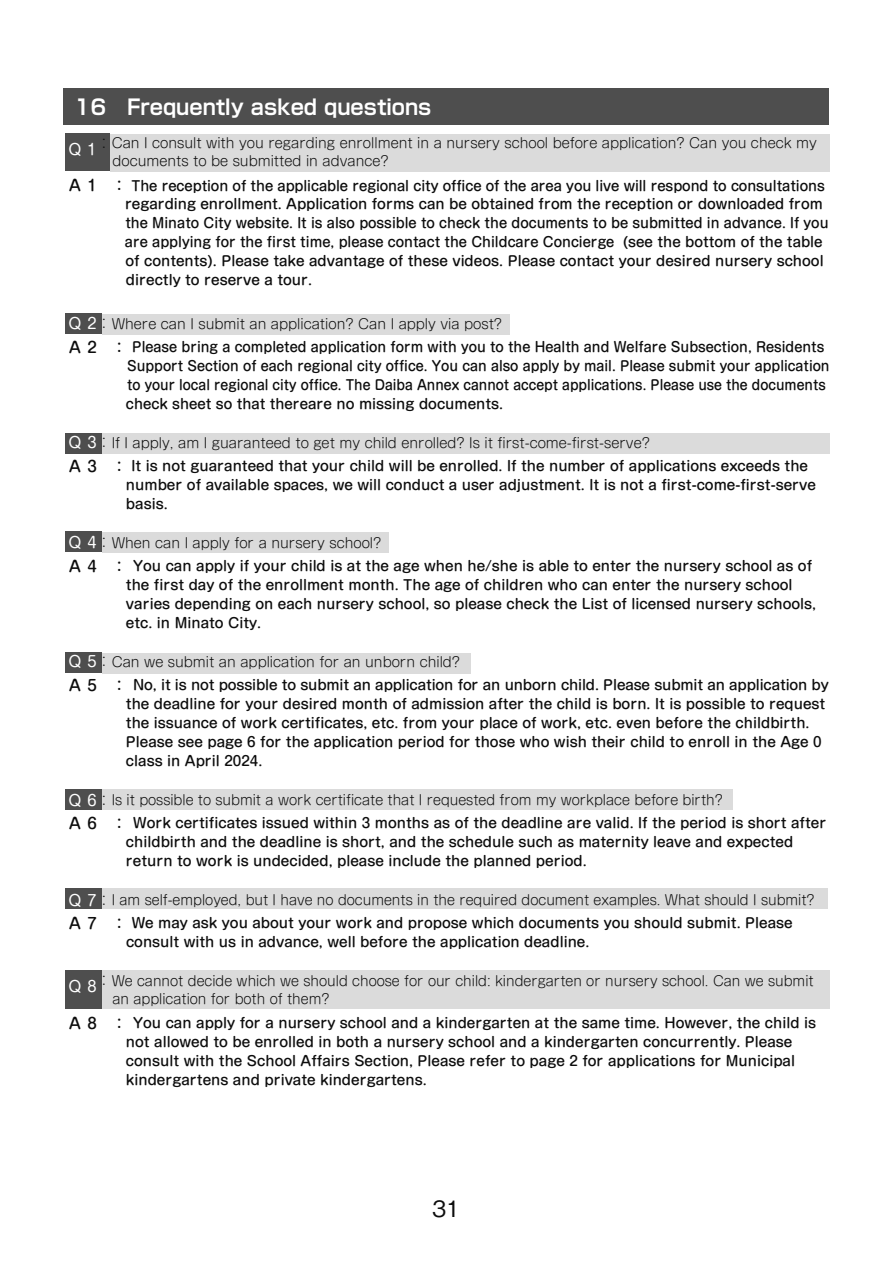
<style>
.page{position:relative;width:893px;height:1263px;background:#fff}
.page>*{position:absolute;margin:0;border:0;box-sizing:border-box;transform-origin:0 0}
.t1{font:500 22.5px "Gothic BBB Pro";color:#0d0d0d}
.t2{font:700 21px "Shin Go Pro De";color:#fff}
.t3{font:500 13.5px/19.2px "Shin M Go Pro";color:#0d0d0d}
.t4{font:300 13.5px/18.5px "Shin M Go Pro";color:#0d0d0d}
.t5{font:500 13.5px/19.2px "Shin M Go Pro";color:#0d0d0d;scale:.94 1}
.t6{font:500 13.5px "Shin M Go Pro";color:#0d0d0d;scale:.96 1}
.t7{font:500 13.5px/23.4px "Shin M Go Pro";color:#0d0d0d;scale:.95 1}
.s1{font-weight:400;font-size:15px;color:#fff}
.s2{font-size:15px}
.s3{font-weight:300;font-size:15px}
.s4{font-weight:300}
.s5{font-weight:500;font-size:15px}
.s6{font-weight:500}
</style>
<div class="page">
<div style="left:65px;top:433px;width:37px;height:20px;background:#4e4e4e"></div>
<div style="left:102px;top:433px;width:727px;height:20px;background:#dbdbdb"></div>
<div style="left:65px;top:653px;width:37px;height:20px;background:#4e4e4e"></div>
<div style="left:102px;top:653px;width:369px;height:20px;background:#dbdbdb"></div>
<div style="left:65px;top:789px;width:37px;height:20px;background:#4e4e4e"></div>
<div style="left:102px;top:790px;width:631px;height:20px;background:#dbdbdb"></div>
<div style="left:65px;top:889px;width:37px;height:20px;background:#4e4e4e"></div>
<div style="left:102px;top:889px;width:726px;height:20px;background:#dbdbdb"></div>
<div style="left:65px;top:970px;width:37px;height:39px;background:#4e4e4e"></div>
<div style="left:102px;top:970px;width:727px;height:39px;background:#dbdbdb"></div>
<div style="left:65px;top:314px;width:37px;height:20px;background:#4e4e4e"></div>
<div style="left:102px;top:314px;width:407px;height:20px;background:#dbdbdb"></div>
<div style="left:65px;top:532px;width:37px;height:20px;background:#4e4e4e"></div>
<div style="left:102px;top:532px;width:286px;height:20px;background:#dbdbdb"></div>
<div style="left:65px;top:134px;width:45px;height:37px;background:#4e4e4e"></div>
<div style="left:110px;top:134px;width:719px;height:38px;background:#dbdbdb"></div>
<div style="left:63px;top:88px;width:765px;height:36px;background:#4e4e4e"></div>
<h2 class="t2" style="left:74px;top:90px;width:359px">16　Frequently asked questions</h2>
<p class="t4" style="left:112px;top:132px;width:706px;text-indent:-45px"><span class="s1">Ｑ 1</span><span class="s2">：</span>Can I consult with you regarding enrollment in a nursery school before application? Can you check my documents to be submitted in advance?</p>
<p class="t3" style="left:67px;top:174px;width:759px"><span class="s2">Ａ 1　：</span> The reception of the applicable regional city office of the area you live will respond to consultations</p>
<p class="t3" style="left:125px;top:193px;width:699px">regarding enrollment. Application forms can be obtained from the reception or downloaded from</p>
<p class="t6" style="left:125px;top:212px;width:734px">the Minato City website. It is also possible to check the documents to be submitted in advance. If you</p>
<p class="t6" style="left:125px;top:231px;width:728px">are applying for the first time, please contact the Childcare Concierge (see the bottom of the table</p>
<p class="t3" style="left:125px;top:250px;width:700px">of contents). Please take advantage of these videos. Please contact your desired nursery school</p>
<p class="t3" style="left:67px;top:269px;width:246px">　　　　 directly to reserve a tour.</p>
<p class="t7" style="left:67px;top:310px;width:798px"><span class="s1">Ｑ 2</span><span class="s3">：</span><span class="s4">Where can I submit an application? Can I apply via post?<br></span><span class="s2">Ａ 2　：</span> Please bring a completed application form with you to the Health and Welfare Subsection, Residents</p>
<p class="t5" style="left:126px;top:354px;width:750px">Support Section of each regional city office. You can also apply by mail. Please submit your application to your local regional city office. The Daiba Annex cannot accept applications. Please use the documents check sheet so that thereare no missing documents.</p>
<p class="t3" style="left:67px;top:429px;width:742px;line-height:23.4px"><span class="s1">Ｑ 3</span><span class="s3">：</span><span class="s4">If I apply, am I guaranteed to get my child enrolled? Is it first-come-first-serve?<br></span><span class="s2">Ａ 3　：</span> It is not guaranteed that your child will be enrolled. If the number of applications exceeds the</p>
<p class="t3" style="left:126px;top:473px;width:691px">number of available spaces, we will conduct a user adjustment. It is not a first-come-first-serve basis.</p>
<p class="t3" style="left:67px;top:529px;width:746px;line-height:23.4px"><span class="s1">Ｑ 4</span><span class="s3">：</span><span class="s4">When can I apply for a nursery school?<br></span><span class="s2">Ａ 4　：</span> You can apply if your child is at the age when he/she is able to enter the nursery school as of</p>
<p class="t3" style="left:126px;top:573px;width:692px">the first day of the enrollment month. The age of children who can enter the nursery school varies depending on each nursery school, so please check the List of licensed nursery schools, etc. in Minato City.</p>
<p class="t3" style="left:67px;top:648px;width:763px;line-height:23.4px"><span class="s1">Ｑ 5</span><span class="s3">：</span><span class="s4">Can we submit an application for an unborn child?<br></span><span class="s2">Ａ 5　：</span> No, it is not possible to submit an application for an unborn child. Please submit an application by</p>
<p class="t3" style="left:126px;top:692px;width:701px">the deadline for your desired month of admission after the child is born. It is possible to request the issuance of work certificates, etc. from your place of work, etc. even before the childbirth.<br>Please see page 6 for the application period for those who wish their child to enroll in the Age 0 class in April 2024.</p>
<p class="t3" style="left:67px;top:786px;width:760px;line-height:23.4px"><span class="s1">Ｑ 6</span><span class="s3">：</span><span class="s4">Is it possible to submit a work certificate that I requested from my workplace before birth?<br></span><span class="s2">Ａ 6　：</span> Work certificates issued within 3 months as of the deadline are valid. If the period is short after</p>
<p class="t3" style="left:67px;top:830px;width:727px">　　　　 childbirth and the deadline is short, and the schedule such as maternity leave and expected　　　　 return to work is undecided, please include the planned period.</p>
<p class="t4" style="left:67px;top:886px;width:749px;line-height:23.4px"><span class="s1">Ｑ 7</span><span class="s2">：</span>I am self-employed, but I have no documents in the required document examples. What should I submit?<br><span class="s5">Ａ 7　：</span> <span class="s6">We may ask you about your work and propose which documents you should submit. Please</span></p>
<p class="t3" style="left:68px;top:930px;width:523px">　　　　 consult with us in advance, well before the application deadline.</p>
<p class="t4" style="left:112px;top:970px;width:703px;text-indent:-45px"><span class="s1">Ｑ 8</span><span class="s2">：</span>We cannot decide which we should choose for our child: kindergarten or nursery school. Can we submit an application for both of them?</p>
<p class="t3" style="left:67px;top:1012px;width:750px"><span class="s2">Ａ 8　：</span> You can apply for a nursery school and a kindergarten at the same time. However, the child is</p>
<p class="t3" style="left:72px;top:1030px;width:722px">　　　　not allowed to be enrolled in both a nursery school and a kindergarten concurrently. Please</p>
<p class="t3" style="left:126px;top:1049px;width:671px">consult with the School Affairs Section, Please refer to page 2 for applications for Municipal</p>
<p class="t3" style="left:126px;top:1068px;width:302px">kindergartens and private kindergartens.</p>
<h1 class="t1" style="left:432px;top:1190px;width:30px">31</h1>
</div>
